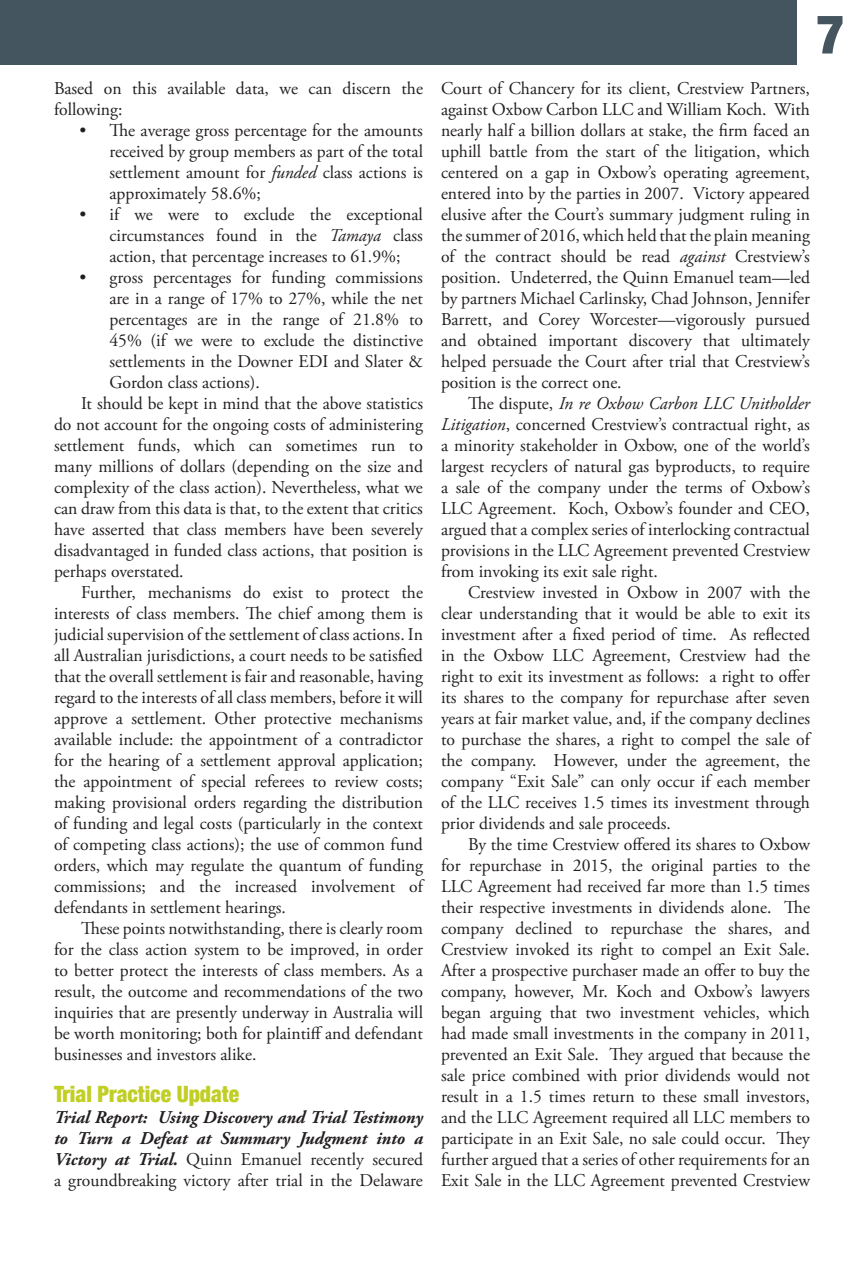
<style>
.page{position:relative;width:864px;height:1269px;background:#fff}
.page>*{position:absolute;margin:0;border:0;box-sizing:border-box;transform-origin:0 0}
.t1{font:900 condensed 54px "Helvetica Neue";color:#45555f}
.QE_-_Main_Article_St{font:900 condensed 22.5px "Helvetica Neue";color:#c1ce23;scale:.96 1}
.QE_-_Main_Article_St-2{font:18px/21px "Adobe Garamond Pro";color:#231f20;text-align:justify}
.QE_-_Main_Article_St-3{font:italic 700 18px/21px "Adobe Garamond Pro";color:#231f20;text-align:justify}
.s1{font-style:italic}
.s2{font-weight:400;font-style:normal}
</style>
<div class="page">
<div style="left:0;top:0;width:796px;height:64px;background:#45555f"></div>
<p class="QE_-_Main_Article_St-2" style="left:54px;top:78px;width:371px">Based on this available data, we can discern the following:</p>
<p class="QE_-_Main_Article_St-2" style="left:110px;top:120px;width:315px;text-indent:-30px">• The average gross percentage for the amounts received by group members as part of the total settlement amount for <span class="s1">funded</span> class actions is approximately 58.6%;</p>
<p class="QE_-_Main_Article_St-2" style="left:110px;top:204px;width:315px;text-indent:-30px">• if we were to exclude the exceptional circumstances found in the <span class="s1">Tamaya</span> class action, that percentage increases to 61.9%;</p>
<p class="QE_-_Main_Article_St-2" style="left:110px;top:267px;width:315px;text-indent:-30px">• gross percentages for funding commissions are in a range of 17% to 27%, while the net percentages are in the range of 21.8% to 45% (if we were to exclude the distinctive settlements in the Downer EDI and Slater &amp; Gordon class actions).</p>
<p class="QE_-_Main_Article_St-2" style="left:54px;top:393px;width:371px;text-indent:27px">It should be kept in mind that the above statistics do not account for the ongoing costs of administering settlement funds, which can sometimes run to many millions of dollars (depending on the size and complexity of the class action). Nevertheless, what we can draw from this data is that, to the extent that critics have asserted that class members have been severely disadvantaged in funded class actions, that position is perhaps overstated.</p>
<p class="QE_-_Main_Article_St-2" style="left:54px;top:582px;width:371px;text-indent:27px">Further, mechanisms do exist to protect the interests of class members. The chief among them is judicial supervision of the settlement of class actions. In all Australian jurisdictions, a court needs to be satisfied that the overall settlement is fair and reasonable, having regard to the interests of all class members, before it will approve a settlement. Other protective mechanisms available include: the appointment of a contradictor for the hearing of a settlement approval application; the appointment of special referees to review costs; making provisional orders regarding the distribution of funding and legal costs (particularly in the context of competing class actions); the use of common fund orders, which may regulate the quantum of funding commissions; and the increased involvement of defendants in settlement hearings.</p>
<p class="QE_-_Main_Article_St-2" style="left:54px;top:918px;width:371px;text-indent:27px">These points notwithstanding, there is clearly room for the class action system to be improved, in order to better protect the interests of class members. As a result, the outcome and recommendations of the two inquiries that are presently underway in Australia will be worth monitoring; both for plaintiff and defendant businesses and investors alike.</p>
<p class="QE_-_Main_Article_St" style="left:54px;top:1080px;width:194px">Trial Practice Update</p>
<p class="QE_-_Main_Article_St-3" style="left:54px;top:1107px;width:371px">Trial Report: Using Discovery and Trial Testimony to Turn a Defeat at Summary Judgment into a Victory at Trial. <span class="s2">Quinn Emanuel recently secured a groundbreaking victory after trial in the Delaware</span></p>
<p class="t1" style="left:816px;top:1px;width:30px">7</p>
<p class="QE_-_Main_Article_St-2" style="left:441px;top:78px;width:371px">Court of Chancery for its client, Crestview Partners, against Oxbow Carbon LLC and William Koch. With nearly half a billion dollars at stake, the firm faced an uphill battle from the start of the litigation, which centered on a gap in Oxbow’s operating agreement, entered into by the parties in 2007. Victory appeared elusive after the Court’s summary judgment ruling in the summer of 2016, which held that the plain meaning of the contract should be read <span class="s1">against</span> Crestview’s position. Undeterred, the Quinn Emanuel team—led by partners Michael Carlinsky, Chad Johnson, Jennifer Barrett, and Corey Worcester—vigorously pursued and obtained important discovery that ultimately helped persuade the Court after trial that Crestview’s position is the correct one.</p>
<p class="QE_-_Main_Article_St-2" style="left:441px;top:393px;width:371px;text-indent:27px">The dispute, <span class="s1">In re Oxbow Carbon LLC Unitholder Litigation</span>, concerned Crestview’s contractual right, as a minority stakeholder in Oxbow, one of the world’s largest recyclers of natural gas byproducts, to require a sale of the company under the terms of Oxbow’s LLC Agreement. Koch, Oxbow’s founder and CEO, argued that a complex series of interlocking contractual provisions in the LLC Agreement prevented Crestview from invoking its exit sale right.</p>
<p class="QE_-_Main_Article_St-2" style="left:441px;top:582px;width:371px;text-indent:27px">Crestview invested in Oxbow in 2007 with the clear understanding that it would be able to exit its investment after a fixed period of time. As reflected in the Oxbow LLC Agreement, Crestview had the right to exit its investment as follows: a right to offer its shares to the company for repurchase after seven years at fair market value, and, if the company declines to purchase the shares, a right to compel the sale of the company. However, under the agreement, the company “Exit Sale” can only occur if each member of the LLC receives 1.5 times its investment through prior dividends and sale proceeds.</p>
<p class="QE_-_Main_Article_St-2" style="left:441px;top:834px;width:371px;text-indent:27px">By the time Crestview offered its shares to Oxbow for repurchase in 2015, the original parties to the LLC Agreement had received far more than 1.5 times their respective investments in dividends alone. The company declined to repurchase the shares, and Crestview invoked its right to compel an Exit Sale.<br>After a prospective purchaser made an offer to buy the company, however, Mr. Koch and Oxbow’s lawyers began arguing that two investment vehicles, which had made small investments in the company in 2011, prevented an Exit Sale. They argued that because the sale price combined with prior dividends would not result in a 1.5 times return to these small investors, and the LLC Agreement required all LLC members to participate in an Exit Sale, no sale could occur. They further argued that a series of other requirements for an Exit Sale in the LLC Agreement prevented Crestview</p>
</div>
